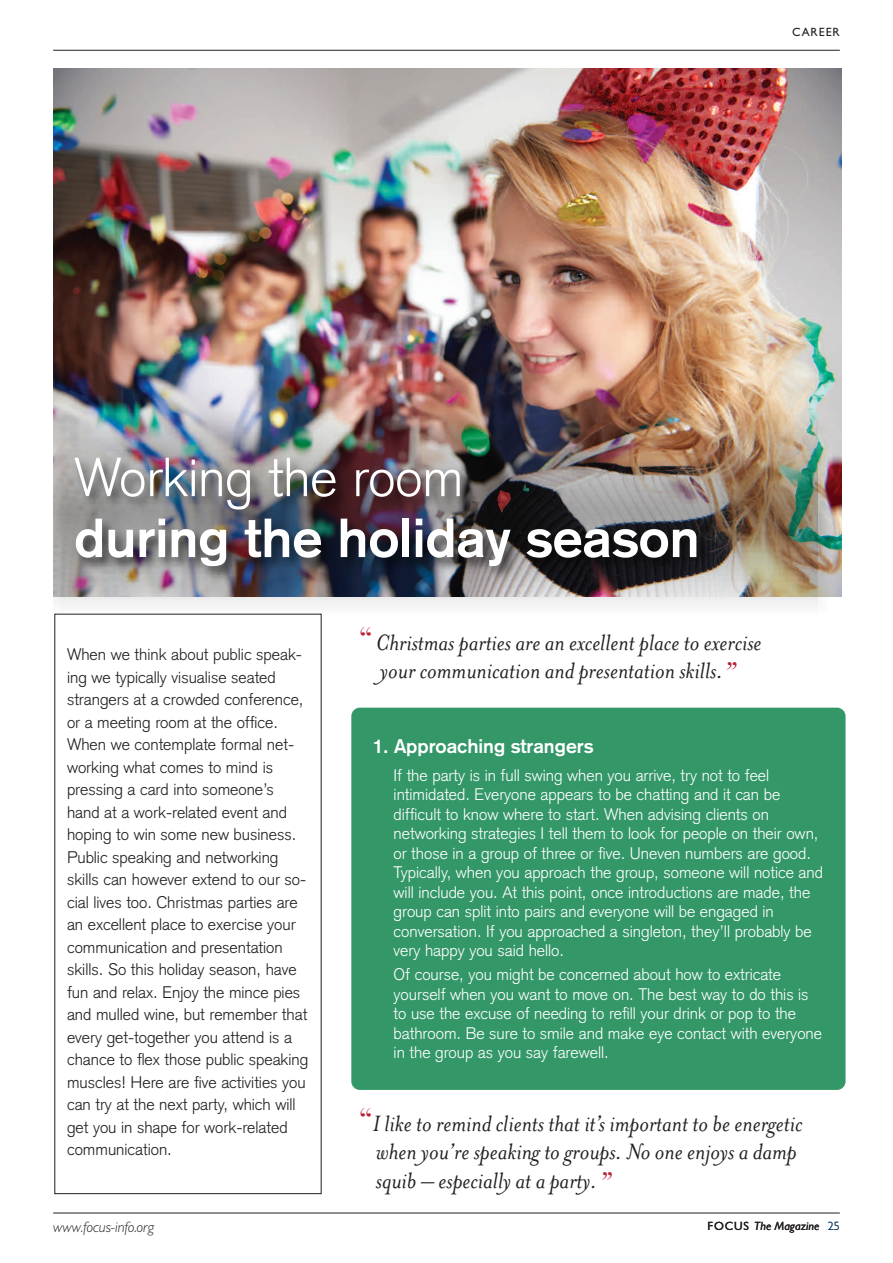
<style>
.page{position:relative;width:893px;height:1263px;background:#fff}
.page>*{position:absolute;margin:0;border:0;box-sizing:border-box;transform-origin:0 0}
.t1{font:700 54px "Credit Suisse Type";color:#fff}
.t2{font:300 54px "Credit Suisse Type";color:#fff}
.t3{font:italic 25.5px/28.2px "Mrs Eaves";color:#231f20}
.t4{font:700 19.5px "Credit Suisse Type";color:#fff}
.t5{font:300 16.5px/19.5px "Credit Suisse Type";color:#fff}
.t6{font:300 16.5px/22.5px "Credit Suisse Type";color:#231f20}
.t7{font:italic 300 15px "Gill Sans MT Pro";color:#231f20}
.t8{font:italic 12px "Gill Sans";color:#231f20}
.t9{font:12px "Gill Sans";letter-spacing:.075em;color:#231f20}
.s1{font-family:"Didot";font-style:normal;font-size:31.5px;color:#ba1f33}
.s2{font-family:"Didot";font-size:31.5px;color:#ba1f33}
.s3{font-style:normal}
.s4{font-family:"Gill Sans MT Pro";font-weight:300;font-style:normal;color:#002e5e}
</style>
<div class="page">
<img style="left:53px;top:68px;width:788px;height:528px">
<hr style="left:53px;top:50px;width:787px;height:1px;background:#231f20">
<hr style="left:53px;top:1213px;width:787px;height:1px;background:#231f20">
<img style="left:53px;top:403px;width:784px;height:231px">
<img style="left:53px;top:410px;width:765px;height:204px">
<div style="left:351px;top:708px;width:494px;height:382px;background:#339768;border-radius:9px"></div>
<p class="t9" style="left:792px;top:25px;width:49px">CAREER</p>
<h1 class="t2" style="left:74px;top:445px;width:391px">Working the room</h1>
<h1 class="t1" style="left:74px;top:506px;width:627px">during the holiday season</h1>
<p class="t6" style="left:67px;top:643px;width:243px">When we think about public speak&shy;ing we typically visualise seated strangers at a crowded conference, or a meeting room at the office.<br>When we contemplate formal net&shy;working what comes to mind is pressing a card into someone’s hand at a work-related event and hoping to win some new business.<br>Public speaking and networking skills can however extend to our so&shy;cial lives too. Christmas parties are an excellent place to exercise your communication and presentation skills. So this holiday season, have fun and relax. Enjoy the mince pies and mulled wine, but remember that every get-together you attend is a chance to flex those public speaking muscles! Here are five activities you can try at the next party, which will get you in shape for work-related communication.</p>
<h2 class="t3" style="left:359px;top:627px;width:404px;text-align:center"><span class="s1">“</span>Christmas parties are an excellent place to exercise your communication and presentation skills.<span class="s2">”</span></h2>
<p class="t4" style="left:372px;top:734px;width:223px">1. Approaching strangers</p>
<p class="t5" style="left:394px;top:765px;width:431px">If the party is in full swing when you arrive, try not to feel intimidated. Everyone appears to be chatting and it can be difficult to know where to start. When advising clients on networking strategies I tell them to look for people on their own, or those in a group of three or five. Uneven numbers are good.<br>Typically, when you approach the group, someone will notice and will include you. At this point, once introductions are made, the group can split into pairs and everyone will be engaged in conversation. If you approached a singleton, they’ll probably be very happy you said hello.</p>
<p class="t5" style="left:394px;top:964px;width:430px">Of course, you might be concerned about how to extricate yourself when you want to move on. The best way to do this is to use the excuse of needing to refill your drink or pop to the bathroom. Be sure to smile and make eye contact with everyone in the group as you say farewell.</p>
<h2 class="t3" style="left:376px;top:1108px;width:428px;text-indent:-17px"><span class="s1">“</span>I like to remind clients that it’s important to be energetic when you’re speaking to groups. No one enjoys a damp squib – especially at a party.<span class="s2">”</span></h2>
<p class="t7" style="left:53px;top:1221px;width:103px">www.focus-info.org</p>
<p class="t8" style="left:707px;top:1219px;width:134px"><span class="s3">FOCUS</span> The Magazine <span class="s4">25</span></p>
</div>
